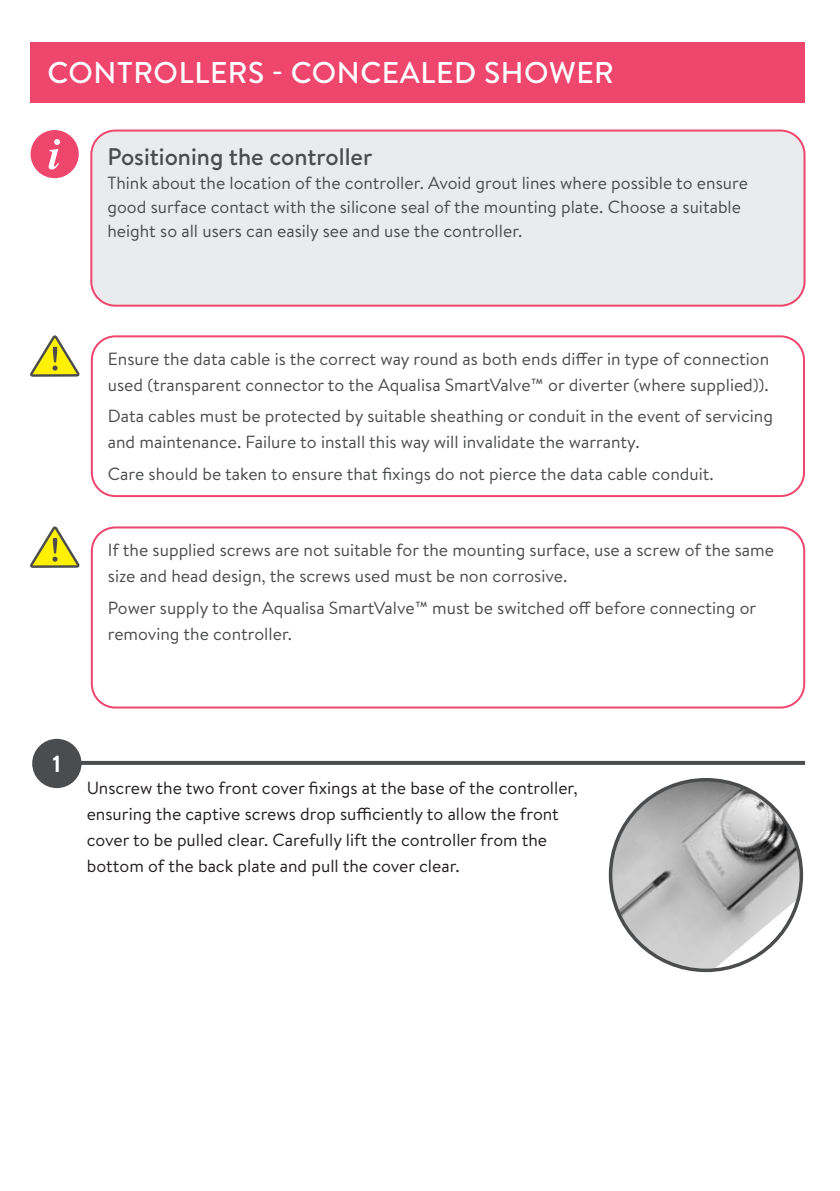
<style>
.page{position:relative;width:840px;height:1191px;background:#fff}
.page>*{position:absolute;margin:0;border:0;box-sizing:border-box;transform-origin:0 0}
.t1{font:500 30px "Brandon Text";letter-spacing:.02em;color:#fff}
.t2{font:500 24px "Brandon Text";color:#4b4c4d}
.t3{font:700 24px "Brandon Grotesque";color:#fff}
.t4{font:17.6px/26px "Brandon Text";color:#4b4c4d}
.t5{font:17.6px/26px "Brandon Text";color:#231f20}
</style>
<div class="page">
<div style="left:91px;top:130px;width:713px;height:176px;background:#eaebec;border-radius:24px"></div>
<div style="left:90px;top:129px;width:715px;height:178px;border:2px solid #ef466e;border-radius:24px"></div>
<div style="left:91px;top:335px;width:713px;height:162px;border:2px solid #ef466e;border-radius:24px"></div>
<div style="left:91px;top:526px;width:713px;height:182px;border:2px solid #ef466e;border-radius:24px"></div>
<div style="left:34px;top:741px;width:45px;height:45px;background:#4b4c4d;border-radius:50%"></div>
<div style="left:32px;top:739px;width:49px;height:49px;border:4px solid #4b4c4d;border-radius:50%"></div>
<div style="left:30px;top:43px;width:774px;height:60px;background:#ef466e"></div>
<div style="left:31px;top:130px;width:48px;height:48px;background:#ef466e;border-radius:50%"></div>
<svg style="left:49px;top:139px;width:11px;height:30px"></svg>
<svg style="left:30px;top:335px;width:50px;height:42px"></svg>
<svg style="left:30px;top:526px;width:50px;height:42px"></svg>
<svg style="left:76px;top:761px;width:728px;height:4px;background:#4e4f50"></svg>
<img style="left:612px;top:779px;width:188px;height:191px">
<h1 class="t1" style="left:47px;top:52px;width:567px">CONTROLLERS - CONCEALED SHOWER</h1>
<h2 class="t2" style="left:107px;top:140px;width:266px">Positioning the controller</h2>
<p class="t4" style="left:107px;top:170px;width:641px;line-height:24px">Think about the location of the controller. Avoid grout lines where possible to ensure good surface contact with the silicone seal of the mounting plate. Choose a suitable height so all users can easily see and use the controller.</p>
<p class="t4" style="left:108px;top:345px;width:662px">Ensure the data cable is the correct way round as both ends differ in type of connection used (transparent connector to the Aqualisa SmartValve™ or diverter (where supplied)).</p>
<p class="t4" style="left:108px;top:403px;width:666px">Data cables must be protected by suitable sheathing or conduit in the event of servicing and maintenance. Failure to install this way will invalidate the warranty.</p>
<p class="t4" style="left:108px;top:460px;width:607px">Care should be taken to ensure that fixings do not pierce the data cable conduit.</p>
<p class="t4" style="left:108px;top:536px;width:667px">If the supplied screws are not suitable for the mounting surface, use a screw of the same size and head design, the screws used must be non corrosive.</p>
<p class="t4" style="left:108px;top:594px;width:649px">Power supply to the Aqualisa SmartValve™ must be switched off before connecting or removing the controller.</p>
<h2 class="t3" style="left:52px;top:747px;width:10px">1</h2>
<p class="t5" style="left:87px;top:774px;width:492px">Unscrew the two front cover fixings at the base of the controller, ensuring the captive screws drop sufficiently to allow the front cover to be pulled clear. Carefully lift the controller from the bottom of the back plate and pull the cover clear.</p>
</div>
